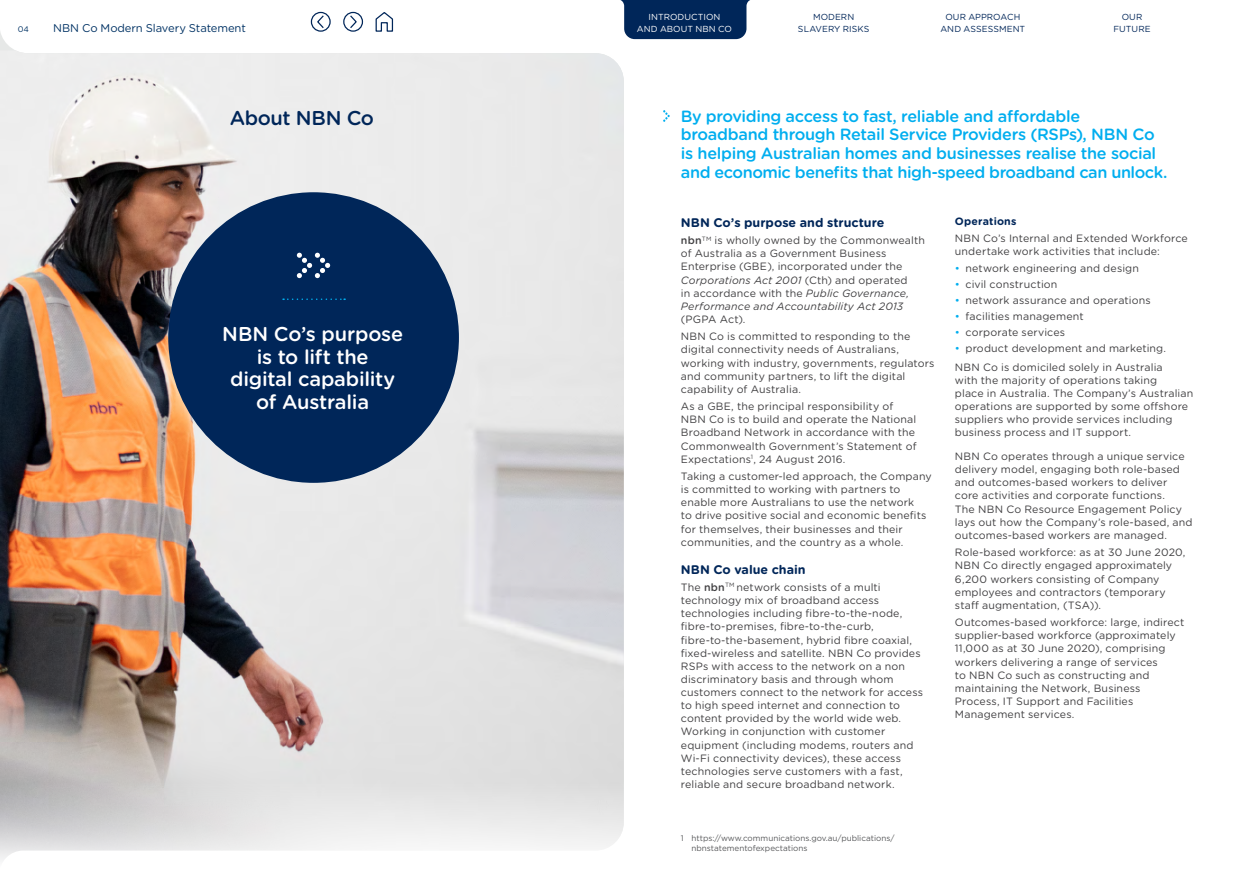
<style>
.page{position:relative;width:1248px;height:886px;background:#fff}
.page>*{position:absolute;margin:0;border:0;box-sizing:border-box;transform-origin:0 0}
.t1{font:500 20px/22.5px "Gotham Rounded";letter-spacing:-.01em;color:#fff;text-align:center}
._00_Page_Head{font:500 20px "Gotham Rounded";letter-spacing:-.02em;color:#002659}
._01_heading_lvl_1_wi{font:500 16.25px/18.8px "Gotham Rounded";letter-spacing:-.02em;color:#00aeef}
._02_Heading_lvl_2{font:700 12.5px "Gotham Rounded";color:#002659}
.t2{font:11.25px "Gotham Rounded";letter-spacing:-.005em;color:#023365}
._05_Body{font:10.62px/13.1px "Gotham Rounded";letter-spacing:.015em;color:#414042}
._04_heading_lvl_4_8{font:700 10.62px "Gotham Rounded";letter-spacing:.015em;color:#002659}
.t3{font:8.75px/11.5px "Gotham Rounded";letter-spacing:.01em;color:#002659;text-align:center}
.t4{font:8.75px/11.5px "Gotham Rounded";letter-spacing:.01em;color:#fff;text-align:center}
.t5{font:8.12px/10px "Gotham";color:#58595b}
.t6{font:8.12px "Gotham Rounded";color:#023365}
.s1{font-weight:500}
.s2{font-style:italic}
.s3{color:#00aeef}
</style>
<div class="page">
<img style="left:0;top:50px;width:623px;height:811px">
<svg style="left:663px;top:110px;width:6px;height:12px"></svg>
<div style="left:168px;top:192px;width:291px;height:291px;background:#002659;border-radius:50%"></div>
<svg style="left:297px;top:253px;width:33px;height:25px"></svg>
<svg style="left:283px;top:298px;width:62px;height:2px"></svg>
<svg style="left:375px;top:12px;width:18px;height:20px"></svg>
<svg style="left:349px;top:14px;width:9px;height:16px"></svg>
<svg style="left:316px;top:14px;width:9px;height:16px"></svg>
<div style="left:343px;top:12px;width:20px;height:20px;border:1px solid #002659;border-radius:50%"></div>
<div style="left:311px;top:12px;width:20px;height:20px;border:1px solid #002659;border-radius:50%"></div>
<svg style="left:620px;top:0;width:130px;height:39px;background:#103463"></svg>
<p class="t6" style="left:18px;top:23px;width:13px">04</p>
<p class="t2" style="left:53px;top:20px;width:194px">NBN Co Modern Slavery Statement</p>
<p class="t3" style="left:1113px;top:11px;width:39px">OUR<br>FUTURE</p>
<p class="t4" style="left:637px;top:11px;width:96px">INTRODUCTION<br>AND ABOUT NBN CO</p>
<p class="t3" style="left:798px;top:11px;width:73px">MODERN<br>SLAVERY RISKS</p>
<p class="t3" style="left:940px;top:11px;width:86px">OUR APPROACH<br>AND ASSESSMENT</p>
<h1 class="_00_Page_Head" style="left:230px;top:103px;width:146px">About NBN Co</h1>
<h1 class="t1" style="left:222px;top:322px;width:182px">NBN Co’s purpose is to lift the<br>digital capability of Australia</h1>
<p class="_01_heading_lvl_1_wi" style="left:680px;top:106px;width:488px">By providing access to fast, reliable and affordable broadband through Retail Service Providers (RSPs), NBN Co is helping Australian homes and businesses realise the social and economic benefits that high-speed broadband can unlock.</p>
<p class="_02_Heading_lvl_2" style="left:680px;top:213px;width:205px">NBN Co’s purpose and structure</p>
<p class="_05_Body" style="left:680px;top:233px;width:245px"><span class="s1">nbn</span><sup>TM</sup> is wholly owned by the Commonwealth of Australia as a Government Business Enterprise (GBE), incorporated under the <span class="s2">Corporations Act 2001</span> (Cth) and operated<br>in accordance with the <span class="s2">Public Governance, Performance and Accountability Act 2013 </span>(PGPA Act).</p>
<p class="_05_Body" style="left:680px;top:329px;width:255px">NBN Co is committed to responding to the digital connectivity needs of Australians, working with industry, governments, regulators and community partners, to lift the digital capability of Australia.</p>
<p class="_05_Body" style="left:680px;top:399px;width:237px">As a GBE, the principal responsibility of NBN Co is to build and operate the National Broadband Network in accordance with the Commonwealth Government’s Statement of Expectations<sup>1</sup>, 24 August 2016.</p>
<p class="_05_Body" style="left:680px;top:469px;width:252px">Taking a customer-led approach, the Company is committed to working with partners to enable more Australians to use the network<br>to drive positive social and economic benefits for themselves, their businesses and their communities, and the country as a whole.</p>
<p class="_02_Heading_lvl_2" style="left:680px;top:560px;width:126px">NBN Co value chain</p>
<p class="_05_Body" style="left:680px;top:580px;width:244px">The <span class="s1">nbn</span><sup>TM</sup> network consists of a multi technology mix of broadband access technologies including fibre-to-the-node, fibre-to-premises, fibre-to-the-curb, fibre-to-the-basement, hybrid fibre coaxial, fixed-wireless and satellite. NBN Co provides RSPs with access to the network on a non discriminatory basis and through whom customers connect to the network for access to high speed internet and connection to content provided by the world wide web.<br>Working in conjunction with customer equipment (including modems, routers and Wi-Fi connectivity devices), these access technologies serve customers with a fast, reliable and secure broadband network.</p>
<p class="t5" style="left:691px;top:832px;width:204px;text-indent:-11px">1 https://www.communications.gov.au/publications/ nbnstatementofexpectations</p>
<p class="_04_heading_lvl_4_8" style="left:954px;top:214px;width:63px">Operations</p>
<p class="_05_Body" style="left:954px;top:231px;width:234px">NBN Co’s Internal and Extended Workforce undertake work activities that include:</p>
<p class="_05_Body" style="left:954px;top:262px;width:186px"><span class="s3">•</span> network engineering and design</p>
<p class="_05_Body" style="left:954px;top:278px;width:104px"><span class="s3">•</span> civil construction</p>
<p class="_05_Body" style="left:954px;top:294px;width:197px"><span class="s3">•</span> network assurance and operations</p>
<p class="_05_Body" style="left:954px;top:309px;width:130px"><span class="s3">•</span> facilities management</p>
<p class="_05_Body" style="left:954px;top:325px;width:112px"><span class="s3">•</span> corporate services</p>
<p class="_05_Body" style="left:954px;top:341px;width:213px"><span class="s3">•</span> product development and marketing.</p>
<p class="_05_Body" style="left:954px;top:360px;width:240px">NBN Co is domiciled solely in Australia<br>with the majority of operations taking<br>place in Australia. The Company’s Australian operations are supported by some offshore suppliers who provide services including business process and IT support.</p>
<p class="_05_Body" style="left:954px;top:449px;width:239px">NBN Co operates through a unique service delivery model, engaging both role-based and outcomes-based workers to deliver core activities and corporate functions.<br>The NBN Co Resource Engagement Policy lays out how the Company’s role-based, and outcomes-based workers are managed.</p>
<p class="_05_Body" style="left:954px;top:545px;width:232px">Role-based workforce: as at 30 June 2020, NBN Co directly engaged approximately 6,200 workers consisting of Company employees and contractors (temporary staff augmentation, (TSA)).</p>
<p class="_05_Body" style="left:954px;top:615px;width:231px">Outcomes-based workforce: large, indirect supplier-based workforce (approximately 11,000 as at 30 June 2020), comprising workers delivering a range of services<br>to NBN Co such as constructing and maintaining the Network, Business Process, IT Support and Facilities Management services.</p>
</div>
